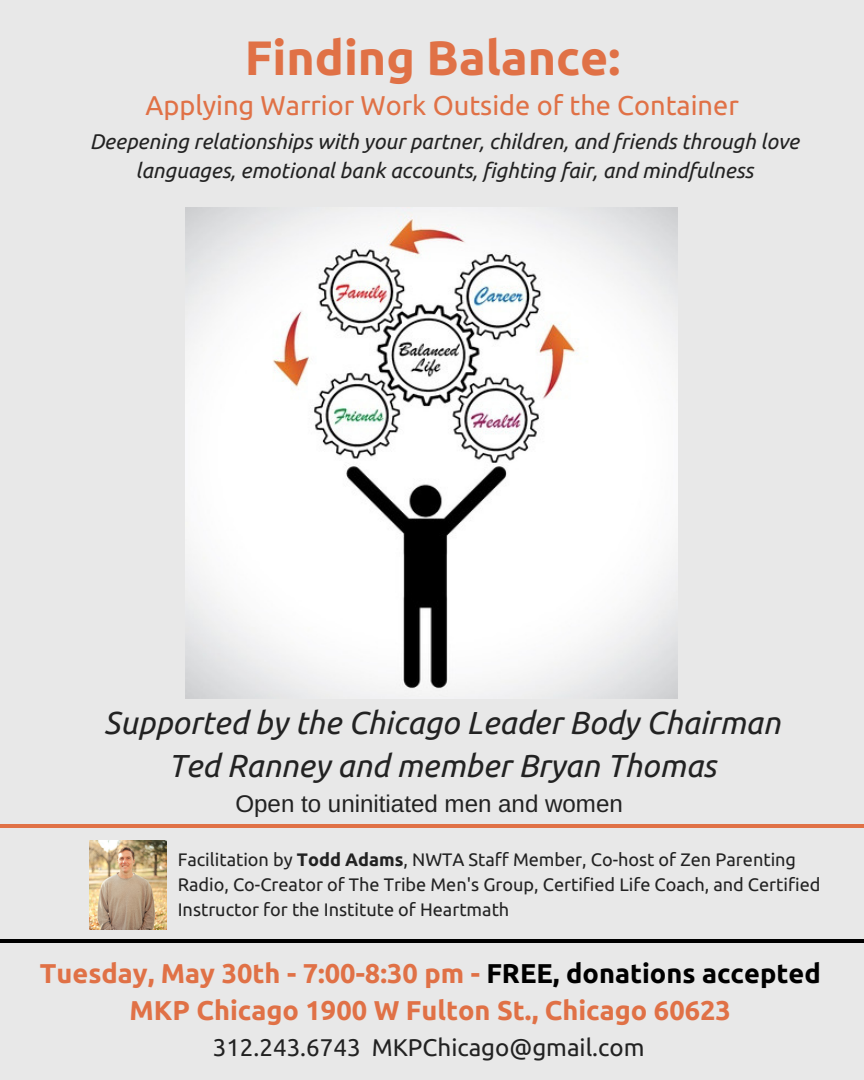
<style>
.page{position:relative;width:864px;height:1080px;background:#e8e8e8}
.page>*{position:absolute;margin:0;border:0;box-sizing:border-box;transform-origin:0 0}
.t1{font:700 48.3px "Ubuntu";color:#e07146}
.t2{font:italic 31.65px/43.8px "Ubuntu";color:#222;text-align:center}
.t3{font:700 27.15px/37.2px "Ubuntu";color:#e07146;text-align:center}
.t4{font:27.15px "Ubuntu";color:#e07146}
.t5{font:24.15px "Ubuntu";color:#222}
.t6{font:24.15px "Arimo";color:#222}
.t7{font:italic 21.15px/29.2px "Ubuntu";color:#222;text-align:center}
.t8{font:18.15px/24.8px "Ubuntu";color:#222}
.s1{font-weight:700}
.s2{color:#000}
</style>
<div class="page">
<img style="left:186px;top:207px;width:491px;height:492px">
<img style="left:90px;top:840px;width:76px;height:89px">
<hr style="left:0;top:825px;width:864px;height:3px;background:#e07146">
<hr style="left:0;top:940px;width:864px;height:3px;background:#000">
<h1 class="t1" style="left:245px;top:30px;width:377px">Finding Balance:</h1>
<h3 class="t4" style="left:145px;top:89px;width:595px">Applying Warrior Work Outside of the Container</h3>
<p class="t7" style="left:90px;top:126px;width:711px">Deepening relationships with your partner, children, and friends through love languages, emotional bank accounts, fighting fair, and mindfulness</p>
<h2 class="t2" style="left:104px;top:700px;width:678px">Supported by the Chicago Leader Body Chairman<br>Ted Ranney and member Bryan Thomas</h2>
<h3 class="t6" style="left:235px;top:790px;width:389px">Open to uninitiated men and women</h3>
<p class="t8" style="left:178px;top:847px;width:644px">Facilitation by <span class="s1">Todd Adams</span>, NWTA Staff Member, Co-host of Zen Parenting<br>Radio, Co-Creator of The Tribe Men's Group, Certified Life Coach, and Certified<br>Instructor for the Institute of Heartmath</p>
<h3 class="t3" style="left:40px;top:955px;width:782px">Tuesday, May 30th - 7:00-8:30 pm - <span class="s2">FREE, donations accepted<br></span>MKP Chicago 1900 W Fulton St., Chicago 60623</h3>
<h3 class="t5" style="left:213px;top:1034px;width:433px">312.243.6743 MKPChicago@gmail.com</h3>
</div>
